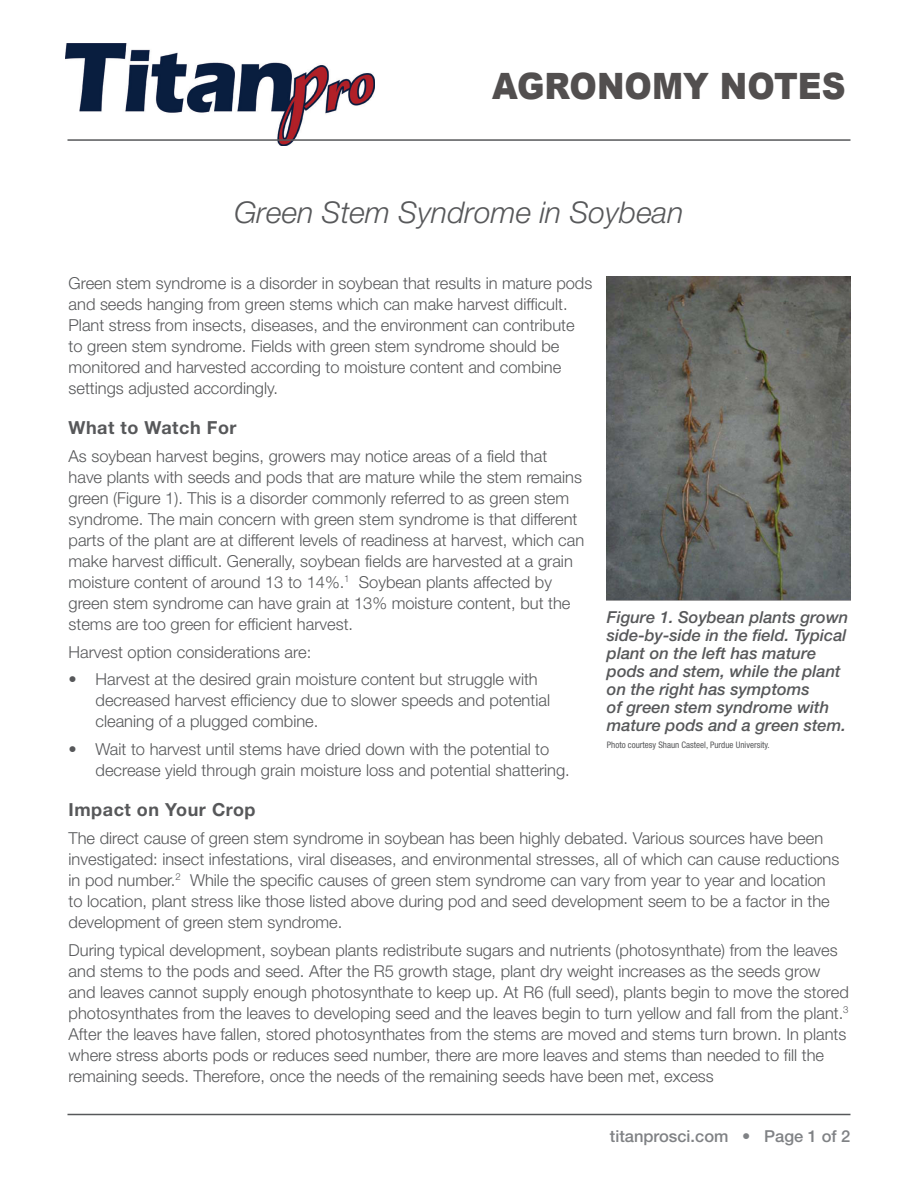
<style>
.page{position:relative;width:918px;height:1188px;background:#fff}
.page>*{position:absolute;margin:0;border:0;box-sizing:border-box;transform-origin:0 0}
.t1{font:900 36.3px "Arial";color:#524f4f;scale:.91 1}
.Universal_Title{font:italic 300 30px "Helvetica Neue LT Pro";color:#57585a}
.Universal_Subhead{font:700 18px "Helvetica Neue";letter-spacing:.03em;color:#57585a}
.Universal_Text{font:300 16.5px/21px "Helvetica Neue";color:#57585a}
.Universal_Caption{font:italic 500 16.5px/18px "Helvetica Neue LT Pro";color:#57585a}
.t2{font:500 16.5px "Helvetica Neue";color:#808285}
.Legals{font:condensed 9px "Helvetica Neue LT Std";color:#57585a}
</style>
<div class="page">
<hr style="left:68px;top:1114px;width:782px;height:1px;background:#57585a">
<img style="left:66px;top:44px;width:309px;height:102px">
<hr style="left:68px;top:139px;width:782px;height:2px;background:#57585a">
<img style="left:607px;top:276px;width:243px;height:324px">
<h1 class="t1" style="left:492px;top:60px;width:390px">AGRONOMY NOTES</h1>
<p class="Universal_Title" style="left:234px;top:194px;width:451px">Green Stem Syndrome in Soybean</p>
<p class="Universal_Text" style="left:69px;top:272px;width:525px">Green stem syndrome is a disorder in soybean that results in mature pods and seeds hanging from green stems which can make harvest difficult.<br>Plant stress from insects, diseases, and the environment can contribute to green stem syndrome. Fields with green stem syndrome should be monitored and harvested according to moisture content and combine settings adjusted accordingly.</p>
<p class="Universal_Subhead" style="left:69px;top:417px;width:169px">What to Watch For</p>
<p class="Universal_Text" style="left:69px;top:445px;width:517px">As soybean harvest begins, growers may notice areas of a field that have plants with seeds and pods that are mature while the stem remains green (Figure 1). This is a disorder commonly referred to as green stem syndrome. The main concern with green stem syndrome is that different parts of the plant are at different levels of readiness at harvest, which can make harvest difficult. Generally, soybean fields are harvested at a grain moisture content of around 13 to 14%.<sup>1</sup> Soybean plants affected by green stem syndrome can have grain at 13% moisture content, but the stems are too green for efficient harvest.</p>
<p class="Universal_Text" style="left:69px;top:641px;width:244px">Harvest option considerations are:</p>
<p class="Universal_Text" style="left:96px;top:669px;width:456px;text-indent:-27px">• Harvest at the desired grain moisture content but struggle with decreased harvest efficiency due to slower speeds and potential cleaning of a plugged combine.</p>
<p class="Universal_Text" style="left:96px;top:738px;width:476px;text-indent:-27px">• Wait to harvest until stems have dried down with the potential to decrease yield through grain moisture loss and potential shattering.</p>
<p class="Universal_Subhead" style="left:69px;top:799px;width:189px">Impact on Your Crop</p>
<p class="Universal_Text" style="left:69px;top:827px;width:772px">The direct cause of green stem syndrome in soybean has been highly debated. Various sources have been investigated: insect infestations, viral diseases, and environmental stresses, all of which can cause reductions in pod number.<sup>2</sup> While the specific causes of green stem syndrome can vary from year to year and location to location, plant stress like those listed above during pod and seed development seem to be a factor in the development of green stem syndrome.</p>
<p class="Universal_Text" style="left:69px;top:939px;width:782px">During typical development, soybean plants redistribute sugars and nutrients (photosynthate) from the leaves and stems to the pods and seed. After the R5 growth stage, plant dry weight increases as the seeds grow and leaves cannot supply enough photosynthate to keep up. At R6 (full seed), plants begin to move the stored photosynthates from the leaves to developing seed and the leaves begin to turn yellow and fall from the plant.<sup>3<br></sup>After the leaves have fallen, stored photosynthates from the stems are moved and stems turn brown. In plants where stress aborts pods or reduces seed number, there are more leaves and stems than needed to fill the remaining seeds. Therefore, once the needs of the remaining seeds have been met, excess</p>
<p class="Universal_Caption" style="left:607px;top:608px;width:243px">Figure 1. Soybean plants grown side-by-side in the field. Typical plant on the left has mature pods and stem, while the plant on the right has symptoms<br>of green stem syndrome with mature pods and a green stem.</p>
<p class="Legals" style="left:607px;top:740px;width:164px">Photo courtesy Shaun Casteel, Purdue University.</p>
<p class="t2" style="left:610px;top:1126px;width:242px">titanprosci.com • Page 1 of 2</p>
</div>
